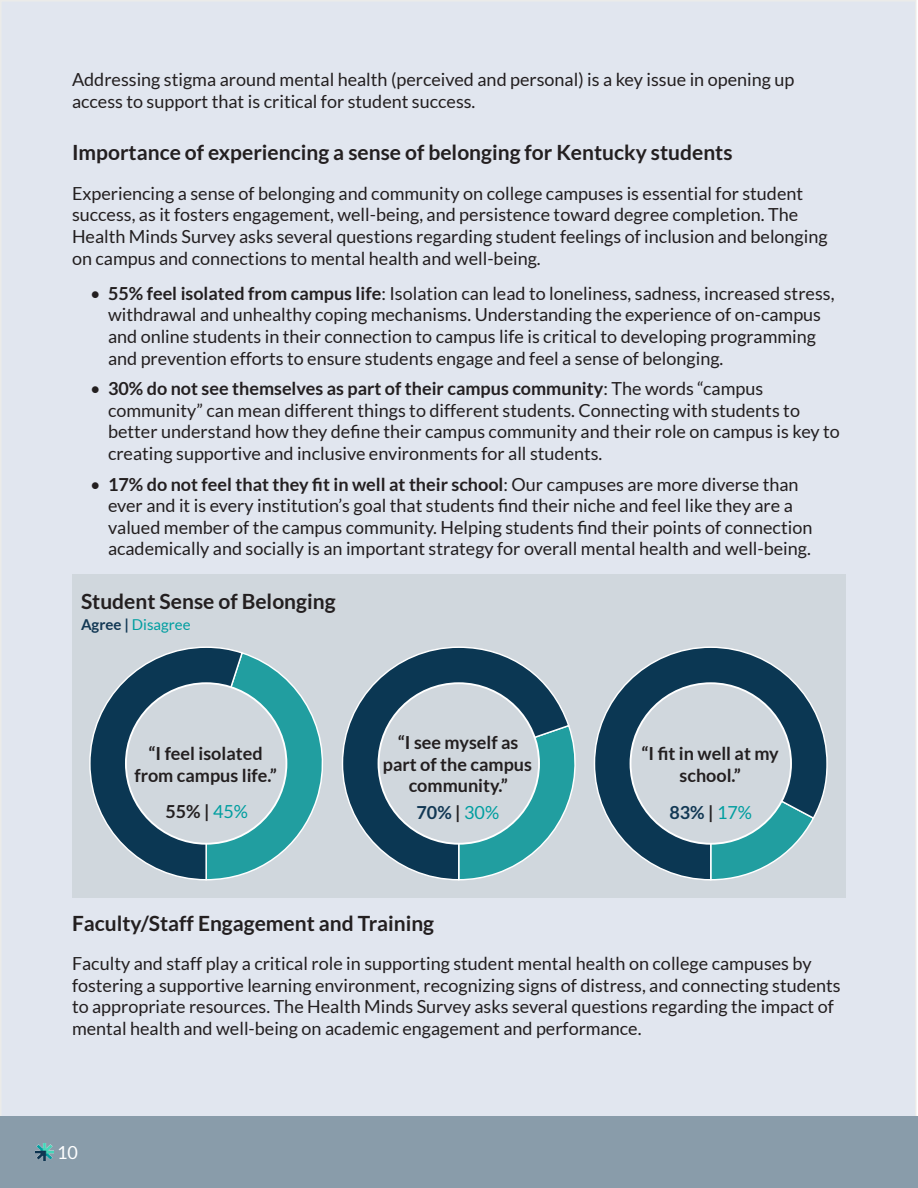
<style>
.page{position:relative;width:918px;height:1188px;background:#fff}
.page>*{position:absolute;margin:0;border:0;box-sizing:border-box;transform-origin:0 0}
.Section_Sub-Subhead{font:700 21px "Lato";color:#231f20}
.Paragraph_Style_1{font:700 21px "Lato";color:#231f20}
.New_Paragraph{font:18px/21.6px "Lato";color:#231f20}
.Chart_Category{font:700 18px/21.6px "Lato";color:#231f20;text-align:center}
.Chart_Percents{font:700 18px "Lato";color:#123854}
.Chart_Percents-2{font:700 18px "Lato";color:#231f20}
.t1{font:18px "Lato";color:#fff}
.Chart_Legend{font:15px "Lato";color:#009ea0}
.s1{font-weight:700}
.s2{font-weight:700;color:#123854}
.s3{font-weight:400;color:#009ea0}
.s4{color:#231f20}
</style>
<div class="page">
<div style="left:0;top:0;width:916px;height:1188px;background:#e1e6ef"></div>
<div style="left:0;top:1116px;width:918px;height:72px;background:#899caa"></div>
<img style="left:36px;top:1143px;width:18px;height:18px">
<div style="left:72px;top:574px;width:774px;height:324px;background:#d0d7dd"></div>
<svg style="left:89px;top:646px;width:234px;height:234px"></svg>
<svg style="left:571px;top:731px;width:5px;height:64px"></svg>
<svg style="left:342px;top:646px;width:229px;height:234px"></svg>
<svg style="left:594px;top:646px;width:234px;height:234px"></svg>
<div style="left:379px;top:683px;width:160px;height:161px;background:#d0d7dd;border-radius:50%"></div>
<div style="left:631px;top:683px;width:160px;height:161px;background:#d0d7dd;border-radius:50%"></div>
<div style="left:126px;top:683px;width:160px;height:161px;background:#d0d7dd;border-radius:50%"></div>
<p class="New_Paragraph" style="left:72px;top:69px;width:724px">Addressing stigma around mental health (perceived and personal) is a key issue in opening up access to support that is critical for student success.</p>
<p class="Section_Sub-Subhead" style="left:72px;top:141px;width:662px">Importance of experiencing a sense of belonging for Kentucky students</p>
<p class="New_Paragraph" style="left:72px;top:182px;width:757px">Experiencing a sense of belonging and community on college campuses is essential for student success, as it fosters engagement, well-being, and persistence toward degree completion. The Health Minds Survey asks several questions regarding student feelings of inclusion and belonging on campus and connections to mental health and well-being.</p>
<p class="New_Paragraph" style="left:108px;top:282px;width:728px;text-indent:-18px">• <span class="s1">55% feel isolated from campus life</span>: Isolation can lead to loneliness, sadness, increased stress, withdrawal and unhealthy coping mechanisms. Understanding the experience of on-campus and online students in their connection to campus life is critical to developing programming and prevention efforts to ensure students engage and feel a sense of belonging.</p>
<p class="New_Paragraph" style="left:108px;top:378px;width:733px;text-indent:-18px">• <span class="s1">30% do not see themselves as part of their campus community</span>: The words “campus community” can mean different things to different students. Connecting with students to better understand how they define their campus community and their role on campus is key to creating supportive and inclusive environments for all students.</p>
<p class="New_Paragraph" style="left:108px;top:473px;width:706px;text-indent:-18px">• <span class="s1">17% do not feel that they fit in well at their school</span>: Our campuses are more diverse than ever and it is every institution’s goal that students find their niche and feel like they are a valued member of the campus community. Helping students find their points of connection academically and socially is an important strategy for overall mental health and well-being.</p>
<p class="Paragraph_Style_1" style="left:81px;top:590px;width:256px">Student Sense of Belonging</p>
<p class="Chart_Legend" style="left:81px;top:617px;width:111px"><span class="s2">Agree |</span> Disagree</p>
<p class="Chart_Category" style="left:383px;top:732px;width:151px">“I see myself as part of the campus community.”</p>
<p class="Chart_Category" style="left:642px;top:742px;width:139px">“I fit in well at my school.”</p>
<p class="Chart_Category" style="left:134px;top:742px;width:144px">“I feel isolated from campus life.”</p>
<p class="Chart_Percents-2" style="left:165px;top:802px;width:84px">55% | <span class="s3">45%</span></p>
<p class="Chart_Percents" style="left:417px;top:803px;width:84px">70% <span class="s4">|</span> <span class="s3">30%</span></p>
<p class="Chart_Percents" style="left:669px;top:803px;width:84px">83% <span class="s4">|</span> <span class="s3">17%</span></p>
<p class="Section_Sub-Subhead" style="left:72px;top:911px;width:364px">Faculty/Staff Engagement and Training</p>
<p class="New_Paragraph" style="left:72px;top:953px;width:770px">Faculty and staff play a critical role in supporting student mental health on college campuses by fostering a supportive learning environment, recognizing signs of distress, and connecting students to appropriate resources. The Health Minds Survey asks several questions regarding the impact of mental health and well-being on academic engagement and performance.</p>
<p class="t1" style="left:57px;top:1143px;width:22px">10</p>
</div>
